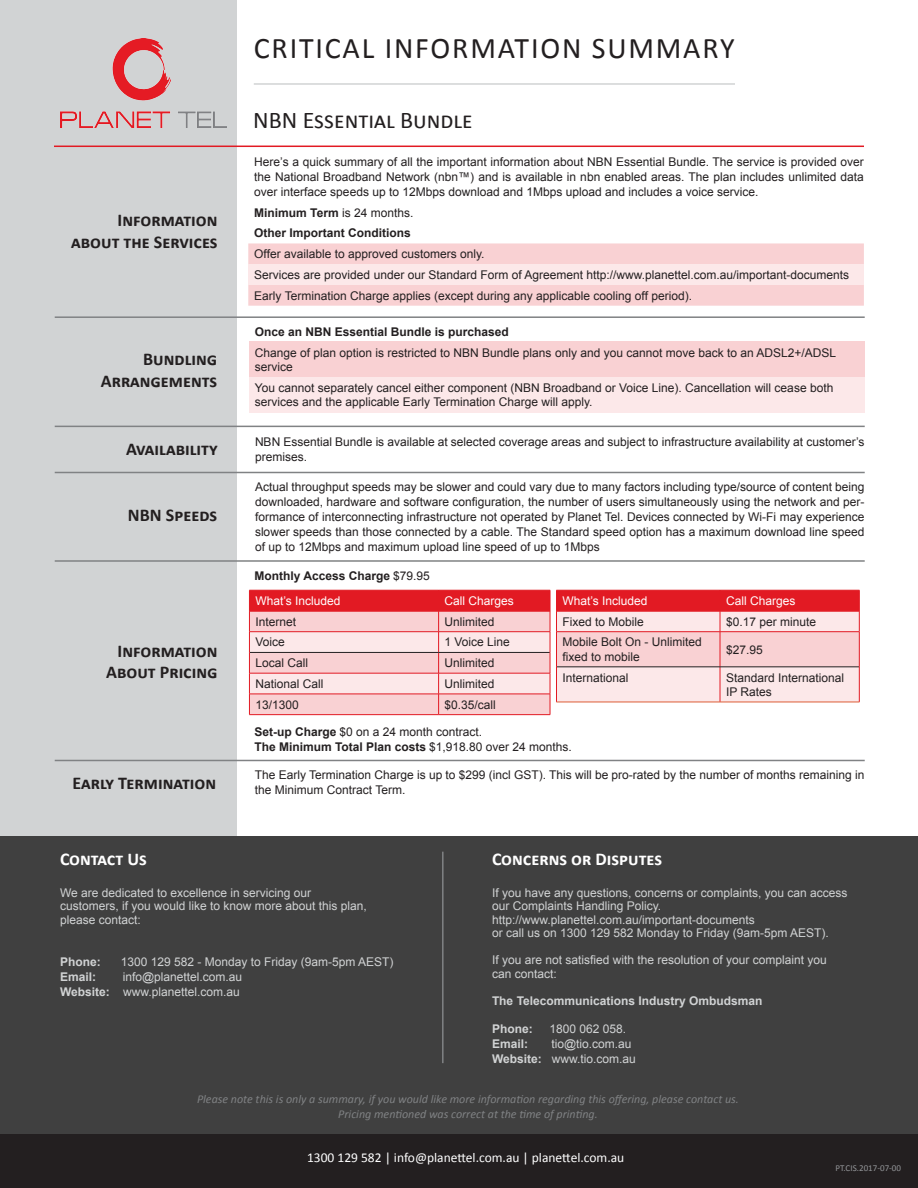
<style>
.page{position:relative;width:918px;height:1188px;background:#fff}
.page>*{position:absolute;margin:0;border:0;box-sizing:border-box;transform-origin:0 0}
.t1{font:30px "Calibri";letter-spacing:.06em;color:#231f20}
.t2{font:24px "Calibri";color:#231f20}
.t3{font:700 18px/21.6px "Calibri";color:#231f20;text-align:right}
.t4{font:700 18px "Calibri";color:#fff}
.t5{font:13.5px "Calibri";color:#fff}
.t6{font:12px/15px "Arial";color:#231f20}
.t7{font:12px/13.5px "Arial";color:#d1d3d4}
.t8{font:700 12px "Arial";color:#231f20}
.t9{font:italic 12px/14.4px "Calibri";color:#808284;text-align:center}
.t10{font:700 12px "Arial";color:#d1d3d4}
.t11{font:12px "Arial";color:#fff}
.t12{font:9px "Calibri";color:#939598}
.s1{font-weight:400}
.s2{font-weight:700}
</style>
<div class="page">
<div style="left:0;top:0;width:237px;height:1187px;background:#d1d3d4"></div>
<img style="left:61px;top:38px;width:165px;height:90px">
<div style="left:0;top:836px;width:918px;height:351px;background:#404040"></div>
<div style="left:0;top:1134px;width:918px;height:53px;background:#231f20"></div>
<hr style="left:442px;top:852px;width:2px;height:211px;background:#808284">
<svg style="left:249px;top:590px;width:611px;height:125px;background:#f4b6b9"></svg>
<hr style="left:556px;top:631px;width:164px;height:1px;background:#e21a23">
<hr style="left:556px;top:632px;width:1px;height:35px;background:#e21a23">
<hr style="left:720px;top:631px;width:140px;height:1px;background:#e21a23">
<hr style="left:859px;top:632px;width:1px;height:35px;background:#e21a23">
<hr style="left:556px;top:667px;width:1px;height:35px;background:#e21a23">
<hr style="left:859px;top:667px;width:1px;height:35px;background:#e21a23">
<div style="left:249px;top:342px;width:615px;height:35px;background:#f9d1d3"></div>
<div style="left:249px;top:377px;width:615px;height:35px;background:#fce8e9"></div>
<div style="left:248px;top:243px;width:616px;height:63px;background:#f9d1d3"></div>
<div style="left:248px;top:264px;width:616px;height:21px;background:#fce8e9"></div>
<hr style="left:54px;top:146px;width:810px;height:1px;background:#e21a23">
<hr style="left:254px;top:83px;width:481px;height:2px;background:#d1d3d4">
<hr style="left:55px;top:560px;width:810px;height:2px;background:#808284">
<hr style="left:55px;top:760px;width:810px;height:1px;background:#808284">
<hr style="left:55px;top:472px;width:810px;height:1px;background:#808284">
<hr style="left:55px;top:316px;width:810px;height:2px;background:#808284">
<hr style="left:55px;top:426px;width:810px;height:1px;background:#808284">
<h1 class="t1" style="left:254px;top:29px;width:482px">CRITICAL INFORMATION SUMMARY</h1>
<p class="t3" style="left:71px;top:208px;width:148px">Information about the Services</p>
<p class="t3" style="left:143px;top:348px;width:76px">Bundling</p>
<p class="t3" style="left:101px;top:369px;width:118px">Arrangements</p>
<p class="t3" style="left:126px;top:437px;width:93px">Availability</p>
<p class="t3" style="left:128px;top:504px;width:91px">NBN Speeds</p>
<p class="t3" style="left:118px;top:639px;width:101px">Information</p>
<p class="t3" style="left:106px;top:661px;width:113px">About Pricing</p>
<p class="t2" style="left:253px;top:105px;width:221px">NBN Essential Bundle</p>
<p class="t6" style="left:254px;top:154px;width:611px;text-align:justify">Here’s a quick summary of all the important information about NBN Essential Bundle. The service is provided over the National Broadband Network (nbn™) and is available in nbn enabled areas. The plan includes unlimited data over interface speeds up to 12Mbps download and 1Mbps upload and includes a voice service.</p>
<p class="t8" style="left:254px;top:205px;width:161px">Minimum Term <span class="s1">is 24 months.</span></p>
<p class="t8" style="left:254px;top:225px;width:158px">Other Important Conditions</p>
<p class="t6" style="left:254px;top:247px;width:232px">Offer available to approved customers only.</p>
<p class="t6" style="left:254px;top:267px;width:596px">Services are provided under our Standard Form of Agreement http://www.planettel.com.au/important-documents</p>
<p class="t6" style="left:254px;top:288px;width:439px">Early Termination Charge applies (except during any applicable cooling off period).</p>
<p class="t8" style="left:255px;top:324px;width:256px">Once an NBN Essential Bundle is purchased</p>
<p class="t6" style="left:255px;top:345px;width:583px;line-height:14.4px">Change of plan option is restricted to NBN Bundle plans only and you cannot move back to an ADSL2+/ADSL service</p>
<p class="t6" style="left:255px;top:380px;width:580px;line-height:14.4px">You cannot separately cancel either component (NBN Broadband or Voice Line). Cancellation will cease both services and the applicable Early Termination Charge will apply.</p>
<p class="t6" style="left:255px;top:435px;width:611px">NBN Essential Bundle is available at selected coverage areas and subject to infrastructure availability at customer’s premises.</p>
<p class="t6" style="left:255px;top:480px;width:611px;text-align:justify">Actual throughput speeds may be slower and could vary due to many factors including type/source of content being downloaded, hardware and software configuration, the number of users simultaneously using the network and per&shy;formance of interconnecting infrastructure not operated by Planet Tel. Devices connected by Wi-Fi may experience slower speeds than those connected by a cable. The Standard speed option has a maximum download line speed of up to 12Mbps and maximum upload line speed of up to 1Mbps</p>
<p class="t8" style="left:255px;top:567px;width:177px">Monthly Access Charge <span class="s1">$79.95</span></p>
<p class="t11" style="left:255px;top:593px;width:87px">What’s Included</p>
<p class="t11" style="left:445px;top:593px;width:71px">Call Charges</p>
<p class="t6" style="left:255px;top:614px;width:42px">Internet</p>
<p class="t6" style="left:445px;top:614px;width:52px">Unlimited</p>
<p class="t6" style="left:255px;top:635px;width:31px">Voice</p>
<p class="t6" style="left:445px;top:635px;width:67px">1 Voice Line</p>
<p class="t6" style="left:255px;top:656px;width:54px">Local Call</p>
<p class="t6" style="left:445px;top:656px;width:52px">Unlimited</p>
<p class="t6" style="left:255px;top:676px;width:70px">National Call</p>
<p class="t6" style="left:445px;top:676px;width:52px">Unlimited</p>
<p class="t6" style="left:255px;top:697px;width:45px">13/1300</p>
<p class="t6" style="left:445px;top:697px;width:53px">$0.35/call</p>
<p class="t11" style="left:563px;top:593px;width:87px">What’s Included</p>
<p class="t11" style="left:726px;top:593px;width:71px">Call Charges</p>
<p class="t6" style="left:563px;top:614px;width:83px">Fixed to Mobile</p>
<p class="t6" style="left:726px;top:614px;width:92px">$0.17 per minute</p>
<p class="t6" style="left:563px;top:635px;width:141px;line-height:14.4px">Mobile Bolt On - Unlimited fixed to mobile</p>
<p class="t6" style="left:726px;top:642px;width:38px">$27.95</p>
<p class="t6" style="left:563px;top:670px;width:68px">International</p>
<p class="t6" style="left:726px;top:670px;width:120px;line-height:14.4px">Standard International<br>IP Rates</p>
<p class="t6" style="left:255px;top:724px;width:229px"><span class="s2">Set-up Charge</span> $0 on a 24 month contract.</p>
<p class="t8" style="left:255px;top:738px;width:319px">The Minimum Total Plan costs <span class="s1">$1,918.80 over 24 months.</span></p>
<p class="t3" style="left:72px;top:772px;width:145px">Early Termination</p>
<p class="t6" style="left:255px;top:768px;width:611px">The Early Termination Charge is up to $299 (incl GST). This will be pro-rated by the number of months remaining in the Minimum Contract Term.</p>
<h3 class="t4" style="left:60px;top:848px;width:88px">Contact Us</h3>
<p class="t7" style="left:60px;top:886px;width:308px">We are dedicated to excellence in servicing our customers, if you would like to know more about this plan, please contact:</p>
<p class="t10" style="left:60px;top:954px;width:42px">Phone:</p>
<p class="t7" style="left:121px;top:955px;width:274px">1300 129 582 - Monday to Friday (9am-5pm AEST)</p>
<p class="t10" style="left:60px;top:969px;width:38px">Email:</p>
<p class="t7" style="left:60px;top:969px;width:184px;line-height:15px;text-align:right">info@planettel.com.au<br><span class="s2">Website:</span> www.planettel.com.au</p>
<h3 class="t4" style="left:492px;top:848px;width:172px">Concerns or Disputes</h3>
<p class="t7" style="left:492px;top:886px;width:357px">If you have any questions, concerns or complaints, you can access our Complaints Handling Policy. http://www.planettel.com.au/important-documents<br>or call us on 1300 129 582 Monday to Friday (9am-5pm AEST).</p>
<p class="t7" style="left:492px;top:953px;width:336px">If you are not satisfied with the resolution of your complaint you can contact:</p>
<p class="t10" style="left:492px;top:993px;width:272px">The Telecommunications Industry Ombudsman</p>
<p class="t10" style="left:492px;top:1021px;width:42px">Phone:</p>
<p class="t7" style="left:549px;top:1022px;width:78px">1800 062 058.</p>
<p class="t10" style="left:492px;top:1036px;width:38px">Email:</p>
<p class="t7" style="left:492px;top:1037px;width:145px;line-height:15px;text-indent:59px">tio@tio.com.au<br><span class="s2">Website:</span> www.tio.com.au</p>
<p class="t9" style="left:197px;top:1092px;width:543px">Please note this is only a summary, if you would like more information regarding this offering, please contact us.<br>Pricing mentioned was correct at the time of printing.</p>
<p class="t5" style="left:307px;top:1150px;width:319px">1300 129 582 | info@planettel.com.au | planettel.com.au</p>
<p class="t12" style="left:835px;top:1163px;width:67px">PT.CIS.2017-07-00</p>
</div>
